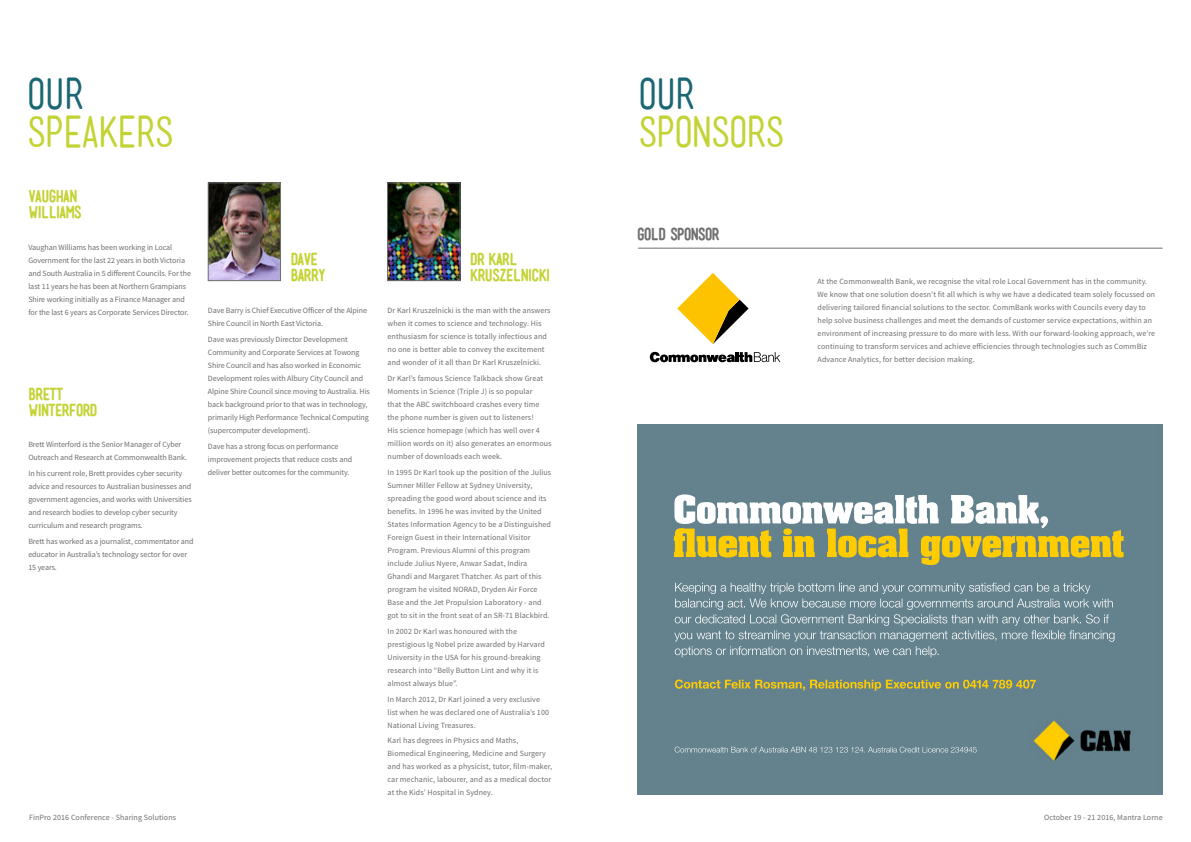
<style>
.page{position:relative;width:1191px;height:842px;background:#fff}
.page>*{position:absolute;margin:0;border:0;box-sizing:border-box;transform-origin:0 0}
.t1{font:42px "Mensch";letter-spacing:-.04em;color:#c3d335}
.t2{font:42px "Mensch";letter-spacing:-.04em;color:#1a6773}
.t3{font:700 16px/16px "Mensch";letter-spacing:-.04em;color:#c3d335}
.t4{font:700 16px "Mensch";letter-spacing:-.04em;color:#706f6f}
.t5{font:8px/13px "Source Sans Pro";letter-spacing:.01em;color:#706f6f}
.t6{font:8px/13px "Source Sans Pro";letter-spacing:-.01em;color:#706f6f}
</style>
<div class="page">
<img style="left:389px;top:185px;width:69px;height:94px">
<div style="left:387px;top:183px;width:73px;height:98px;border:1px solid #706f6f"></div>
<img style="left:210px;top:185px;width:69px;height:94px">
<div style="left:208px;top:183px;width:73px;height:98px;border:1px solid #706f6f"></div>
<img style="left:638px;top:425px;width:524px;height:369px">
<svg style="left:650px;top:352px;width:130px;height:10px"></svg>
<svg style="left:677px;top:273px;width:71px;height:71px"></svg>
<hr style="left:638px;top:248px;width:524px;height:1px;background:#706f6f">
<h1 class="t2" style="left:27px;top:74px;width:59px">OUR</h1>
<h1 class="t1" style="left:27px;top:112px;width:149px">SPEAKERS</h1>
<h2 class="t3" style="left:28px;top:188px;width:55px">VAUGHAN<br>WILLIAMS</h2>
<p class="t6" style="left:28px;top:241px;width:164px">Vaughan Williams has been working in Local Government for the last 22 years in both Victoria and South Australia in 5 different Councils. For the last 11 years he has been at Northern Grampians Shire working initially as a Finance Manager and for the last 6 years as Corporate Services Director.</p>
<h2 class="t3" style="left:28px;top:386px;width:71px">BRETT<br>WINTERFORD</h2>
<p class="t6" style="left:28px;top:438px;width:160px">Brett Winterford is the Senior Manager of Cyber<br>Outreach and Research at Commonwealth Bank.</p>
<p class="t6" style="left:28px;top:467px;width:165px">In his current role, Brett provides cyber security advice and resources to Australian businesses and government agencies, and works with Universities and research bodies to develop cyber security curriculum and research programs.</p>
<p class="t6" style="left:28px;top:535px;width:167px">Brett has worked as a journalist, commentator and educator in Australia’s technology sector for over<br>15 years.</p>
<h2 class="t3" style="left:291px;top:251px;width:36px">DAVE<br>BARRY</h2>
<p class="t6" style="left:208px;top:304px;width:161px">Dave Barry is Chief Executive Officer of the Alpine<br>Shire Council in North East Victoria.</p>
<p class="t6" style="left:208px;top:333px;width:163px">Dave was previously Director Development Community and Corporate Services at Towong Shire Council and has also worked in Economic Development roles with Albury City Council and Alpine Shire Council since moving to Australia. His back background prior to that was in technology, primarily High Performance Technical Computing (supercomputer development).</p>
<p class="t6" style="left:208px;top:440px;width:146px">Dave has a strong focus on performance improvement projects that reduce costs and deliver better outcomes for the community.</p>
<h2 class="t3" style="left:470px;top:251px;width:81px">DR KARL<br>KRUSZELNICKI</h2>
<p class="t5" style="left:387px;top:304px;width:164px">Dr Karl Kruszelnicki is the man with the answers when it comes to science and technology. His enthusiasm for science is totally infectious and no one is better able to convey the excitement and wonder of it all than Dr Karl Kruszelnicki.</p>
<p class="t5" style="left:387px;top:372px;width:165px">Dr Karl’s famous Science Talkback show Great Moments in Science (Triple J) is so popular<br>that the ABC switchboard crashes every time the phone number is given out to listeners!<br>His science homepage (which has well over 4 million words on it) also generates an enormous number of downloads each week.</p>
<p class="t5" style="left:387px;top:466px;width:165px">In 1995 Dr Karl took up the position of the Julius Sumner Miller Fellow at Sydney University, spreading the good word about science and its benefits. In 1996 he was invited by the United States Information Agency to be a Distinguished Foreign Guest in their International Visitor Program. Previous Alumni of this program include Julius Nyere, Anwar Sadat, Indira Ghandi and Margaret Thatcher. As part of this program he visited NORAD, Dryden Air Force Base and the Jet Propulsion Laboratory - and got to sit in the front seat of an SR-71 Blackbird.</p>
<p class="t5" style="left:387px;top:625px;width:159px">In 2002 Dr Karl was honoured with the prestigious Ig Nobel prize awarded by Harvard University in the USA for his ground-breaking research into “Belly Button Lint and why it is almost always blue”.</p>
<p class="t5" style="left:387px;top:692px;width:163px">In March 2012, Dr Karl joined a very exclusive list when he was declared one of Australia’s 100<br>National Living Treasures.</p>
<p class="t5" style="left:387px;top:734px;width:166px">Karl has degrees in Physics and Maths, Biomedical Engineering, Medicine and Surgery and has worked as a physicist, tutor, film-maker, car mechanic, labourer, and as a medical doctor at the Kids’ Hospital in Sydney.</p>
<h1 class="t2" style="left:638px;top:74px;width:59px">OUR</h1>
<h1 class="t1" style="left:638px;top:112px;width:148px">SPONSORS</h1>
<h2 class="t4" style="left:637px;top:227px;width:84px">GOLD SPONSOR</h2>
<p class="t5" style="left:817px;top:275px;width:339px">At the Commonwealth Bank, we recognise the vital role Local Government has in the community.<br>We know that one solution doesn’t fit all which is why we have a dedicated team solely focussed on delivering tailored financial solutions to the sector. CommBank works with Councils every day to help solve business challenges and meet the demands of customer service expectations, within an environment of increasing pressure to do more with less. With our forward-looking approach, we’re continuing to transform services and achieve efficiencies through technologies such as CommBiz Advance Analytics, for better decision making.</p>
<p class="t5" style="left:29px;top:811px;width:149px">FinPro 2016 Conference - Sharing Solutions</p>
<p class="t5" style="left:1044px;top:811px;width:120px">October 19 - 21 2016, Mantra Lorne</p>
</div>
